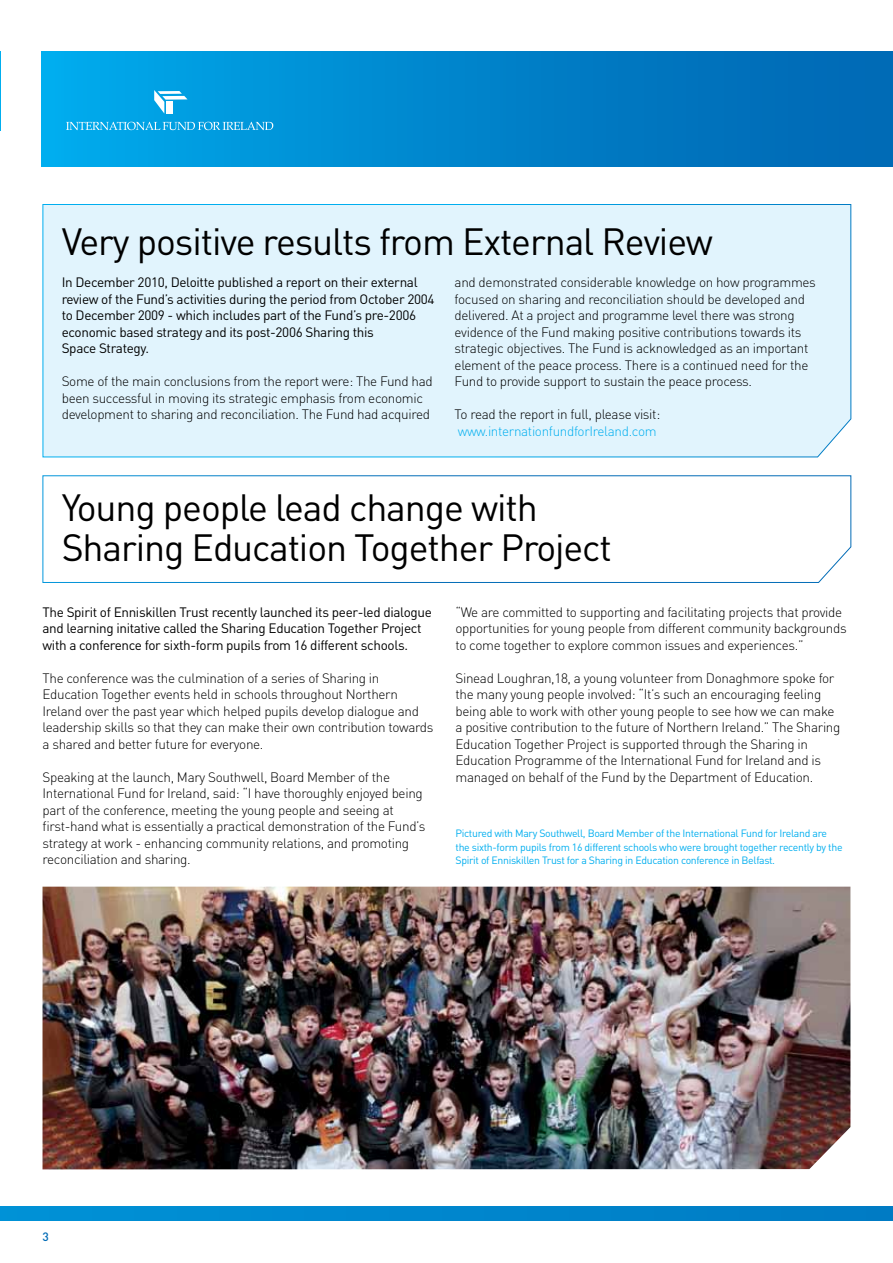
<style>
.page{position:relative;width:893px;height:1263px;background:#fff}
.page>*{position:absolute;margin:0;border:0;box-sizing:border-box;transform-origin:0 0}
.t1{font:37.5px/40.5px "DIN";letter-spacing:-.03em;color:#000}
.t2{font:300 13.5px/16.5px "DIN";letter-spacing:-.025em;color:#000}
.t3{font:13.5px/16.5px "DIN";letter-spacing:-.025em;color:#000}
.t4{font:300 13.5px "DIN";letter-spacing:-.025em;color:#00aeef}
.t5{font:500 12px "DIN";color:#006bb6}
.t6{font:10.5px/13.5px "DIN";letter-spacing:-.03em;color:#00aeef}
</style>
<div class="page">
<div style="left:42px;top:51px;width:851px;height:115px;background:linear-gradient(to right,#00a9eb,#0063b0)"></div>
<div style="left:0;top:1206px;width:893px;height:14px;background:#0086cd"></div>
<svg style="left:66px;top:122px;width:207px;height:8px;background:#47baea"></svg>
<svg style="left:154px;top:90px;width:34px;height:24px"></svg>
<img style="left:43px;top:887px;width:807px;height:282px">
<div style="left:42px;top:204px;width:810px;height:254px;background:#e1f4fd"></div>
<svg style="left:42px;top:475px;width:810px;height:108px"></svg>
<h1 class="t1" style="left:62px;top:220px;width:653px">Very positive results from External Review</h1>
<p class="t3" style="left:62px;top:274px;width:374px">In December 2010, Deloitte published a report on their external review of the Fund’s activities during the period from October 2004 to December 2009 - which includes part of the Fund’s pre-2006 economic based strategy and its post-2006 Sharing this<br>Space Strategy.</p>
<p class="t2" style="left:62px;top:373px;width:373px">Some of the main conclusions from the report were: The Fund had been successful in moving its strategic emphasis from economic development to sharing and reconciliation. The Fund had acquired</p>
<p class="t2" style="left:455px;top:274px;width:363px">and demonstrated considerable knowledge on how programmes focused on sharing and reconciliation should be developed and delivered. At a project and programme level there was strong evidence of the Fund making positive contributions towards its strategic objectives. The Fund is acknowledged as an important element of the peace process. There is a continued need for the Fund to provide support to sustain the peace process.</p>
<p class="t2" style="left:455px;top:406px;width:207px">To read the report in full, please visit:</p>
<p class="t4" style="left:458px;top:423px;width:200px">www.internationfundforIreland.com</p>
<h1 class="t1" style="left:62px;top:486px;width:552px">Young people lead change with<br>Sharing Education Together Project</h1>
<p class="t3" style="left:43px;top:604px;width:391px">The Spirit of Enniskillen Trust recently launched its peer-led dialogue and learning initative called the Sharing Education Together Project with a conference for sixth-form pupils from 16 different schools.</p>
<p class="t2" style="left:43px;top:670px;width:393px">The conference was the culmination of a series of Sharing in Education Together events held in schools throughout Northern Ireland over the past year which helped pupils develop dialogue and leadership skills so that they can make their own contribution towards a shared and better future for everyone.</p>
<p class="t2" style="left:43px;top:769px;width:384px">Speaking at the launch, Mary Southwell, Board Member of the International Fund for Ireland, said: “I have thoroughly enjoyed being part of the conference, meeting the young people and seeing at first-hand what is essentially a practical demonstration of the Fund’s strategy at work - enhancing community relations, and promoting reconciliation and sharing.</p>
<p class="t2" style="left:455px;top:603px;width:393px">“We are committed to supporting and facilitating projects that provide opportunities for young people from different community backgrounds to come together to explore common issues and experiences.”</p>
<p class="t2" style="left:455px;top:669px;width:386px">Sinead Loughran,18, a young volunteer from Donaghmore spoke for the many young people involved: “It’s such an encouraging feeling being able to work with other young people to see how we can make a positive contribution to the future of Northern Ireland.” The Sharing Education Together Project is supported through the Sharing in Education Programme of the International Fund for Ireland and is managed on behalf of the Fund by the Department of Education.</p>
<p class="t6" style="left:455px;top:827px;width:389px">Pictured with Mary Southwell, Board Member of the International Fund for Ireland are the sixth-form pupils from 16 different schools who were brought together recently by the<br>Spirit of Enniskillen Trust for a Sharing in Education conference in Belfast.</p>
<p class="t5" style="left:43px;top:1229px;width:8px">3</p>
</div>
